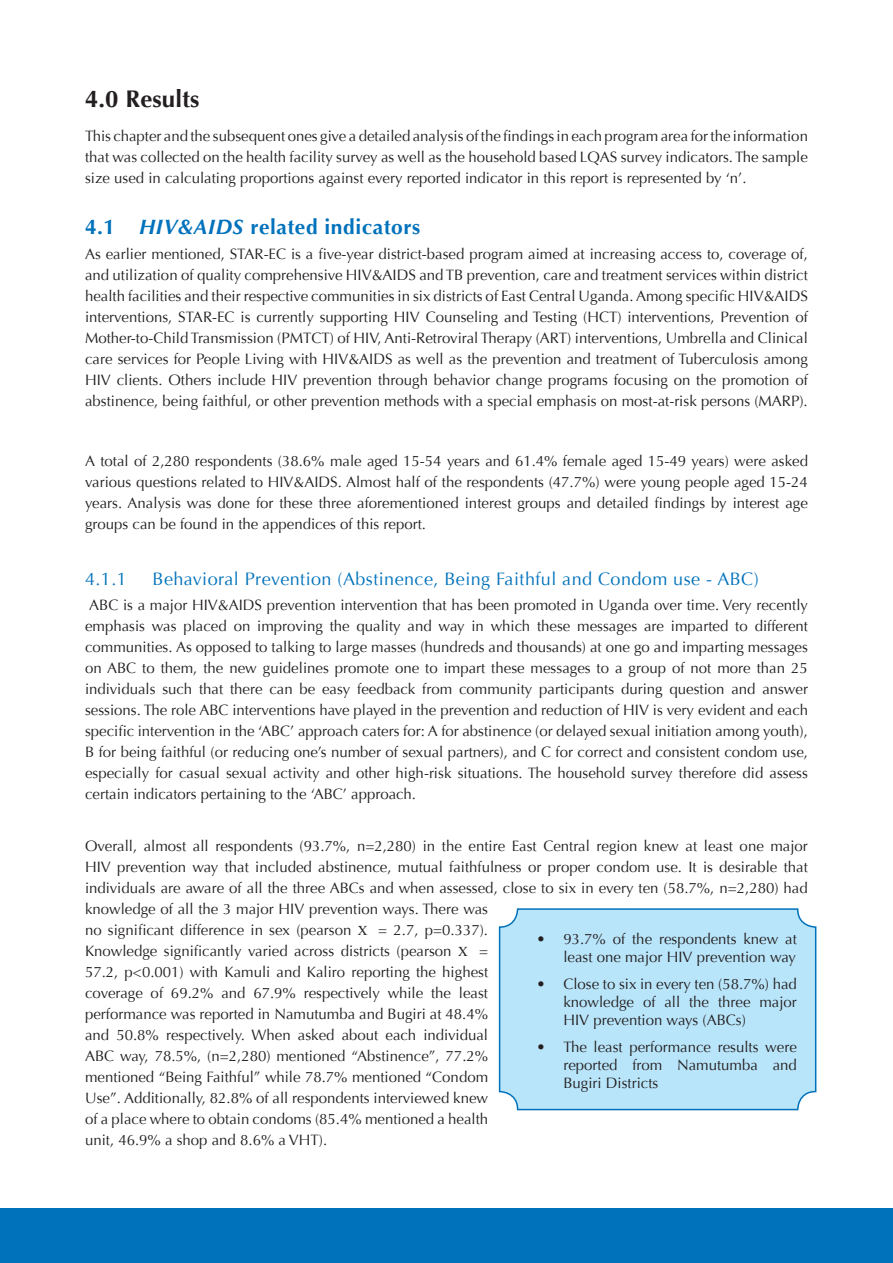
<style>
.page{position:relative;width:893px;height:1263px;background:#fff}
.page>*{position:absolute;margin:0;border:0;box-sizing:border-box;transform-origin:0 0}
.t1{font:700 24px "Optima";letter-spacing:.005em;color:#231f20}
.t2{font:700 21px "Optima";letter-spacing:.025em;color:#0072bc}
.t3{font:18px "Optima";letter-spacing:.025em;color:#0072bc}
.t4{font:15px/21px "Optima";color:#231f20;text-align:justify}
.s1{font-style:italic}
.s2{font-family:"Times";font-size:13.5px}
</style>
<div class="page">
<div style="left:0;top:1208px;width:893px;height:55px;background:#0072bc"></div>
<div style="left:500px;top:909px;width:316px;height:200px;background:#b9e5fa;border-radius:18px"></div>
<div style="left:499px;top:908px;width:317px;height:202px;border:2px solid #0072bc;border-radius:18px"></div>
<h1 class="t1" style="left:85px;top:85px;width:116px">4.0 Results</h1>
<p class="t4" style="left:85px;top:125px;width:724px">This chapter and the subsequent ones give a detailed analysis of the findings in each program area for the information that was collected on the health facility survey as well as the household based LQAS survey indicators. The sample size used in calculating proportions against every reported indicator in this report is represented by ‘n’.</p>
<h2 class="t2" style="left:85px;top:214px;width:337px">4.1 <span class="s1">HIV&amp;AIDS</span> related indicators</h2>
<p class="t4" style="left:85px;top:244px;width:724px">As earlier mentioned, STAR-EC is a five-year district-based program aimed at increasing access to, coverage of, and utilization of quality comprehensive HIV&amp;AIDS and TB prevention, care and treatment services within district health facilities and their respective communities in six districts of East Central Uganda. Among specific HIV&amp;AIDS interventions, STAR-EC is currently supporting HIV Counseling and Testing (HCT) interventions, Prevention of Mother-to-Child Transmission (PMTCT) of HIV, Anti-Retroviral Therapy (ART) interventions, Umbrella and Clinical care services for People Living with HIV&amp;AIDS as well as the prevention and treatment of Tuberculosis among HIV clients. Others include HIV prevention through behavior change programs focusing on the promotion of abstinence, being faithful, or other prevention methods with a special emphasis on most-at-risk persons (MARP).</p>
<p class="t4" style="left:85px;top:451px;width:724px">A total of 2,280 respondents (38.6% male aged 15-54 years and 61.4% female aged 15-49 years) were asked various questions related to HIV&amp;AIDS. Almost half of the respondents (47.7%) were young people aged 15-24 years. Analysis was done for these three aforementioned interest groups and detailed findings by interest age groups can be found in the appendices of this report.</p>
<p class="t3" style="left:85px;top:568px;width:43px">4.1.1</p>
<p class="t3" style="left:153px;top:568px;width:608px">Behavioral Prevention (Abstinence, Being Faithful and Condom use - ABC)</p>
<p class="t4" style="left:85px;top:595px;width:724px">ABC is a major HIV&amp;AIDS prevention intervention that has been promoted in Uganda over time. Very recently emphasis was placed on improving the quality and way in which these messages are imparted to different communities. As opposed to talking to large masses (hundreds and thousands) at one go and imparting messages on ABC to them, the new guidelines promote one to impart these messages to a group of not more than 25 individuals such that there can be easy feedback from community participants during question and answer sessions. The role ABC interventions have played in the prevention and reduction of HIV is very evident and each specific intervention in the ‘ABC’ approach caters for: A for abstinence (or delayed sexual initiation among youth), B for being faithful (or reducing one’s number of sexual partners), and C for correct and consistent condom use, especially for casual sexual activity and other high-risk situations. The household survey therefore did assess certain indicators pertaining to the ‘ABC’ approach.</p>
<p class="t4" style="left:85px;top:835px;width:724px;text-align:left">Overall, almost all respondents (93.7%, n=2,280) in the entire East Central region knew at least one major HIV prevention way that included abstinence, mutual faithfulness or proper condom use. It is desirable that individuals are aware of all the three ABCs and when assessed, close to six in every ten (58.7%, n=2,280) had knowledge of all the 3 major HIV prevention ways. There was<br>no significant difference in sex (pearson <span class="s2">X</span> = 2.7, p=0.337).<br>Knowledge significantly varied across districts (pearson <span class="s2">X</span> =<br>57.2, p&lt;0.001) with Kamuli and Kaliro reporting the highest<br>coverage of 69.2% and 67.9% respectively while the least<br>performance was reported in Namutumba and Bugiri at 48.4%<br>and 50.8% respectively. When asked about each individual<br>ABC way, 78.5%, (n=2,280) mentioned “Abstinence”, 77.2%<br>mentioned “Being Faithful” while 78.7% mentioned “Condom<br>Use”. Additionally, 82.8% of all respondents interviewed knew<br>of a place where to obtain condoms (85.4% mentioned a health<br>unit, 46.9% a shop and 8.6% a VHT).</p>
<p class="t4" style="left:536px;top:930px;width:262px;line-height:18px;text-align:right">• 93.7% of the respondents knew at least one major HIV prevention way</p>
<p class="t4" style="left:563px;top:975px;width:235px;line-height:18px;text-indent:-27px">• Close to six in every ten (58.7%) had knowledge of all the three major HIV prevention ways (ABCs)</p>
<p class="t4" style="left:563px;top:1038px;width:235px;line-height:18px;text-indent:-27px">• The least performance results were reported from Namutumba and Bugiri Districts</p>
</div>
